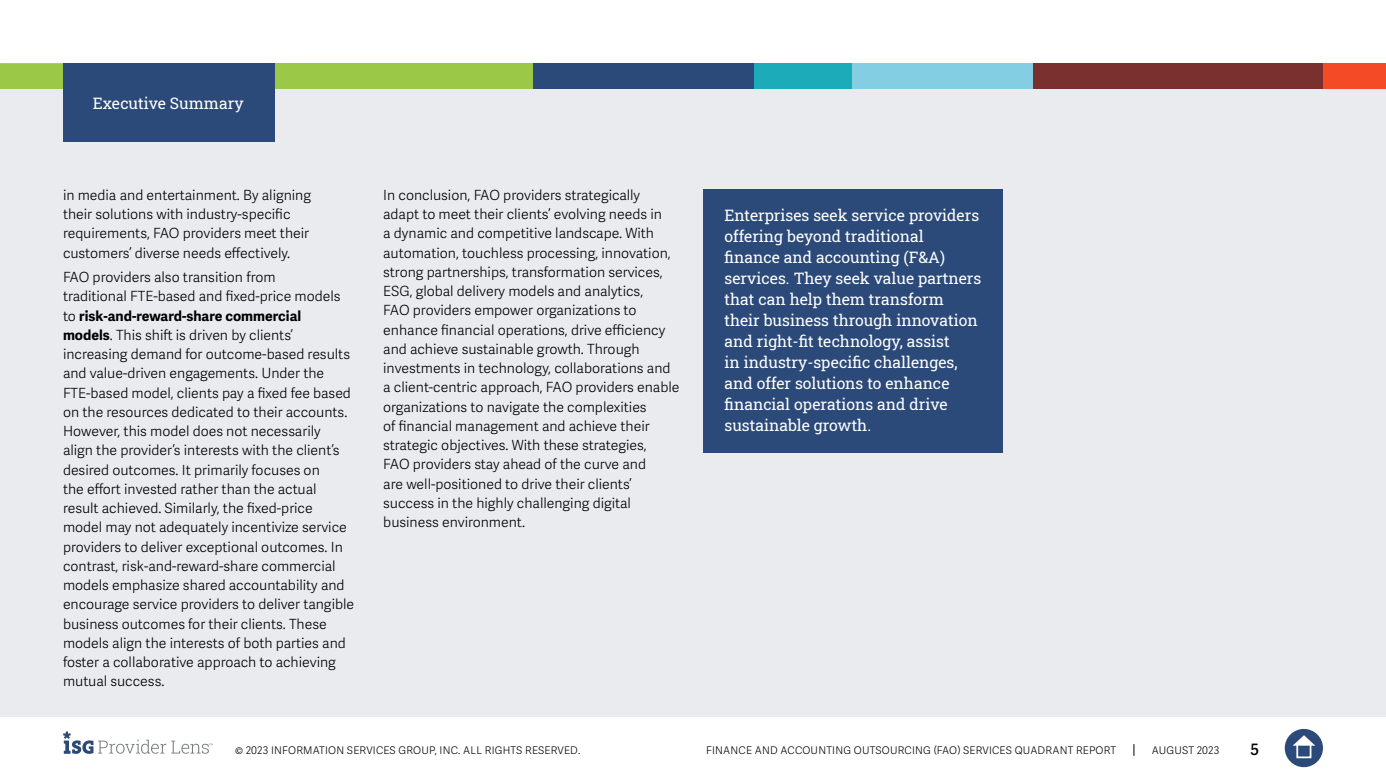
<style>
.page{position:relative;width:1386px;height:780px;background:#fff}
.page>*{position:absolute;margin:0;border:0;box-sizing:border-box;transform-origin:0 0}
.t1{font:15.75px/21px "Roboto Slab ISG P Regular";color:#fff}
.t2{font:600 15.75px "Adelle Sans";color:#000}
.t3{font:300 14px/19.2px "Adelle Sans";color:#000}
.t4{font:300 10.5px "Adelle Sans";letter-spacing:.02em;color:#000}
.s1{font-weight:700}
</style>
<div class="page">
<svg style="left:1133px;top:744px;width:1px;height:12px"></svg>
<div style="left:1285px;top:729px;width:38px;height:38px;background:#2b4a79;border-radius:50%"></div>
<svg style="left:1293px;top:735px;width:22px;height:10px"></svg>
<div style="left:1296px;top:743px;width:15px;height:15px;border:2px solid #fff"></div>
<svg style="left:63px;top:731px;width:150px;height:23px"></svg>
<div style="left:0;top:63px;width:1386px;height:654px;background:#e9ebee"></div>
<div style="left:0;top:63px;width:533px;height:26px;background:#9bc947"></div>
<svg style="left:0;top:63px;width:63px;height:1px"></svg>
<div style="left:533px;top:63px;width:223px;height:26px;background:#2b4a79"></div>
<div style="left:850px;top:63px;width:184px;height:26px;background:#84cee3"></div>
<div style="left:1323px;top:63px;width:63px;height:26px;background:#f54a26"></div>
<div style="left:1033px;top:63px;width:290px;height:26px;background:#7a302e"></div>
<div style="left:754px;top:63px;width:98px;height:26px;background:#1cabb9"></div>
<div style="left:63px;top:63px;width:211px;height:79px;background:#2b4a79"></div>
<div style="left:704px;top:189px;width:299px;height:263px;background:#2b4a79"></div>
<p class="t1" style="left:93px;top:92px;width:152px">Executive Summary</p>
<p class="t3" style="left:63px;top:186px;width:250px">in media and entertainment. By aligning their solutions with industry-specific requirements, FAO providers meet their customers’ diverse needs effectively.</p>
<p class="t3" style="left:63px;top:268px;width:293px">FAO providers also transition from<br>traditional FTE-based and fixed-price models to <span class="s1">risk-and-reward-share commercial models</span>. This shift is driven by clients’ increasing demand for outcome-based results and value-driven engagements. Under the FTE-based model, clients pay a fixed fee based on the resources dedicated to their accounts.<br>However, this model does not necessarily align the provider’s interests with the client’s desired outcomes. It primarily focuses on<br>the effort invested rather than the actual result achieved. Similarly, the fixed-price model may not adequately incentivize service providers to deliver exceptional outcomes. In contrast, risk-and-reward-share commercial models emphasize shared accountability and encourage service providers to deliver tangible business outcomes for their clients. These models align the interests of both parties and foster a collaborative approach to achieving mutual success.</p>
<p class="t3" style="left:383px;top:186px;width:298px">In conclusion, FAO providers strategically adapt to meet their clients’ evolving needs in<br>a dynamic and competitive landscape. With automation, touchless processing, innovation, strong partnerships, transformation services, ESG, global delivery models and analytics,<br>FAO providers empower organizations to enhance financial operations, drive efficiency and achieve sustainable growth. Through investments in technology, collaborations and a client-centric approach, FAO providers enable organizations to navigate the complexities<br>of financial management and achieve their strategic objectives. With these strategies,<br>FAO providers stay ahead of the curve and<br>are well-positioned to drive their clients’ success in the highly challenging digital business environment.</p>
<p class="t1" style="left:725px;top:205px;width:258px">Enterprises seek service providers offering beyond traditional finance and accounting (F&amp;A) services. They seek value partners that can help them transform their business through innovation and right-fit technology, assist<br>in industry-specific challenges, and offer solutions to enhance financial operations and drive sustainable growth.</p>
<p class="t4" style="left:235px;top:744px;width:347px">© 2023 INFORMATION SERVICES GROUP, INC. ALL RIGHTS RESERVED.</p>
<p class="t4" style="left:706px;top:744px;width:412px">FINANCE AND ACCOUNTING OUTSOURCING (FAO) SERVICES QUADRANT REPORT</p>
<p class="t4" style="left:1152px;top:744px;width:69px">AUGUST 2023</p>
<p class="t2" style="left:1250px;top:740px;width:10px">5</p>
</div>
